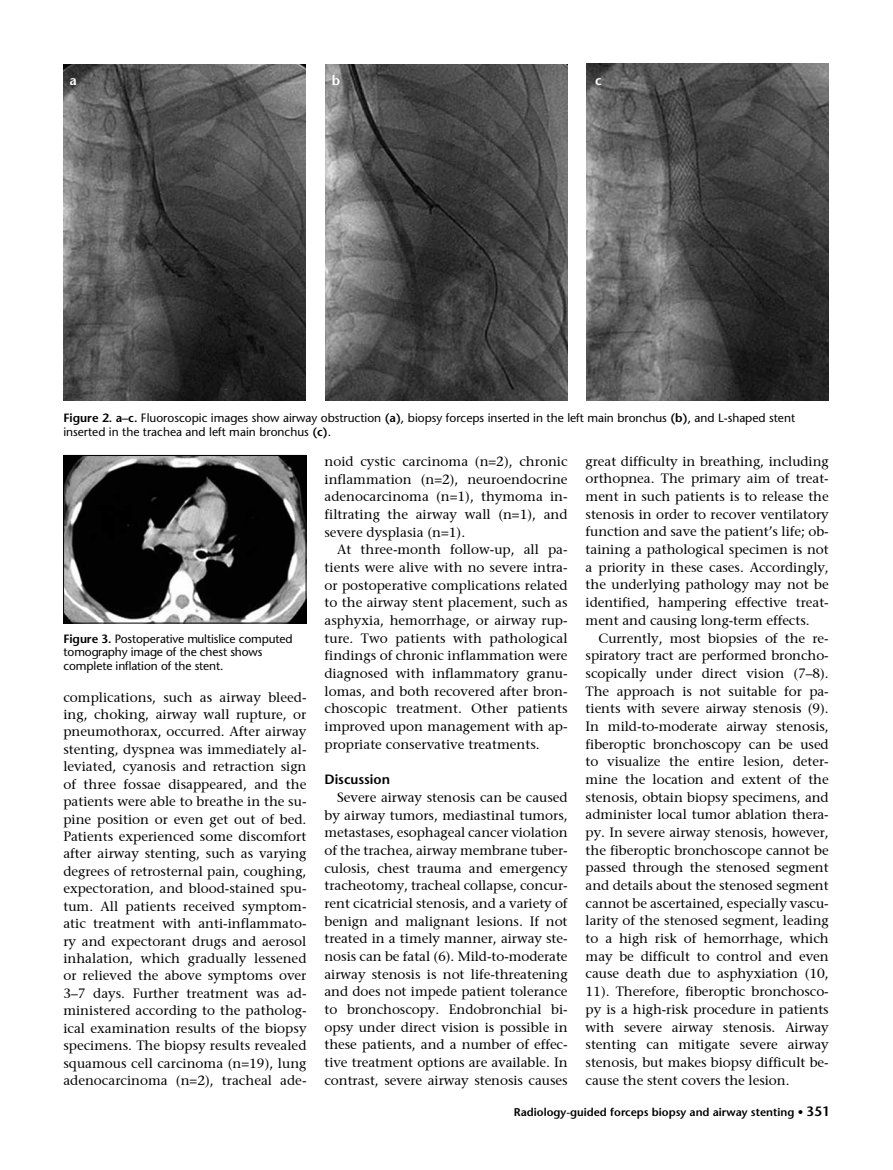
<style>
.page{position:relative;width:893px;height:1170px;background:#fff}
.page>*{position:absolute;margin:0;border:0;box-sizing:border-box;transform-origin:0 0}
.t1{font:13.5px/17.7px "Stone Serif";color:#000;text-align:justify}
.t2{font:600 13.5px "Stone Sans Std";color:#000}
.t3{font:600 13.5px "Stone Sans Std";color:#fff}
.t4{font:12px/13.5px "Stone Sans Normal Tr";color:#000}
.t5{font:600 11.25px "Stone Sans Std";color:#000}
.s1{font-family:"Stone Sans Std";font-weight:600}
.s2{font-size:13.5px}
</style>
<div class="page">
<img style="left:65px;top:457px;width:239px;height:164px">
<div style="left:63px;top:455px;width:243px;height:168px;border:1px solid #000"></div>
<img style="left:63px;top:64px;width:243px;height:337px">
<img style="left:325px;top:64px;width:243px;height:337px">
<img style="left:586px;top:64px;width:243px;height:337px">
<p class="t3" style="left:69px;top:72px;width:9px">a</p>
<p class="t3" style="left:332px;top:72px;width:10px">b</p>
<p class="t3" style="left:595px;top:72px;width:8px">c</p>
<p class="t4" style="left:63px;top:411px;width:733px"><span class="s1">Figure 2. a–c.</span> Fluoroscopic images show airway obstruction <span class="s1">(a)</span>, biopsy forceps inserted in the left main bronchus <span class="s1">(b)</span>, and L-shaped stent inserted in the trachea and left main bronchus <span class="s1">(c)</span>.</p>
<p class="t4" style="left:64px;top:631px;width:231px"><span class="s1">Figure 3.</span> Postoperative multislice computed tomography image of the chest shows complete inflation of the stent.</p>
<p class="t1" style="left:63px;top:687px;width:245px">complications, such as airway bleed&shy;ing, choking, airway wall rupture, or pneumothorax, occurred. After airway stenting, dyspnea was immediately al&shy;leviated, cyanosis and retraction sign of three fossae disappeared, and the patients were able to breathe in the su&shy;pine position or even get out of bed.<br>Patients experienced some discomfort after airway stenting, such as varying degrees of retrosternal pain, coughing, expectoration, and blood-stained spu&shy;tum. All patients received symptom&shy;atic treatment with anti-inflammato&shy;ry and expectorant drugs and aerosol inhalation, which gradually lessened or relieved the above symptoms over 3–7 days. Further treatment was ad&shy;ministered according to the patholog&shy;ical examination results of the biopsy specimens. The biopsy results revealed squamous cell carcinoma (n=19), lung adenocarcinoma (n=2), tracheal ade-</p>
<p class="t1" style="left:324px;top:452px;width:245px">noid cystic carcinoma (n=2), chronic inflammation (n=2), neuroendocrine adenocarcinoma (n=1), thymoma in&shy;filtrating the airway wall (n=1), and severe dysplasia (n=1).</p>
<p class="t1" style="left:324px;top:540px;width:245px;text-indent:13px">At three-month follow-up, all pa&shy;tients were alive with no severe intra&shy;or postoperative complications related to the airway stent placement, such as asphyxia, hemorrhage, or airway rup&shy;ture. Two patients with pathological findings of chronic inflammation were diagnosed with inflammatory granu&shy;lomas, and both recovered after bron&shy;choscopic treatment. Other patients improved upon management with ap&shy;propriate conservative treatments.</p>
<p class="t2" style="left:324px;top:771px;width:67px">Discussion</p>
<p class="t1" style="left:324px;top:788px;width:245px;text-indent:13px">Severe airway stenosis can be caused by airway tumors, mediastinal tumors, metastases, esophageal cancer violation of the trachea, airway membrane tuber&shy;culosis, chest trauma and emergency tracheotomy, tracheal collapse, concur&shy;rent cicatricial stenosis, and a variety of benign and malignant lesions. If not treated in a timely manner, airway ste&shy;nosis can be fatal (6). Mild-to-moderate airway stenosis is not life-threatening and does not impede patient tolerance to bronchoscopy. Endobronchial bi&shy;opsy under direct vision is possible in these patients, and a number of effec&shy;tive treatment options are available. In contrast, severe airway stenosis causes</p>
<p class="t1" style="left:586px;top:452px;width:245px">great difficulty in breathing, including orthopnea. The primary aim of treat&shy;ment in such patients is to release the stenosis in order to recover ventilatory function and save the patient’s life; ob&shy;taining a pathological specimen is not a priority in these cases. Accordingly, the underlying pathology may not be identified, hampering effective treat&shy;ment and causing long-term effects.</p>
<p class="t1" style="left:586px;top:628px;width:245px;text-indent:13px">Currently, most biopsies of the re&shy;spiratory tract are performed broncho&shy;scopically under direct vision (7–8).<br>The approach is not suitable for pa&shy;tients with severe airway stenosis (9).<br>In mild-to-moderate airway stenosis, fiberoptic bronchoscopy can be used to visualize the entire lesion, deter&shy;mine the location and extent of the stenosis, obtain biopsy specimens, and administer local tumor ablation thera&shy;py. In severe airway stenosis, however, the fiberoptic bronchoscope cannot be passed through the stenosed segment and details about the stenosed segment cannot be ascertained, especially vascu&shy;larity of the stenosed segment, leading to a high risk of hemorrhage, which may be difficult to control and even cause death due to asphyxiation (10, 11). Therefore, fiberoptic bronchosco&shy;py is a high-risk procedure in patients with severe airway stenosis. Airway stenting can mitigate severe airway stenosis, but makes biopsy difficult be&shy;cause the stent covers the lesion.</p>
<p class="t5" style="left:514px;top:1105px;width:317px">Radiology-guided forceps biopsy and airway stenting • <span class="s2">351</span></p>
</div>
